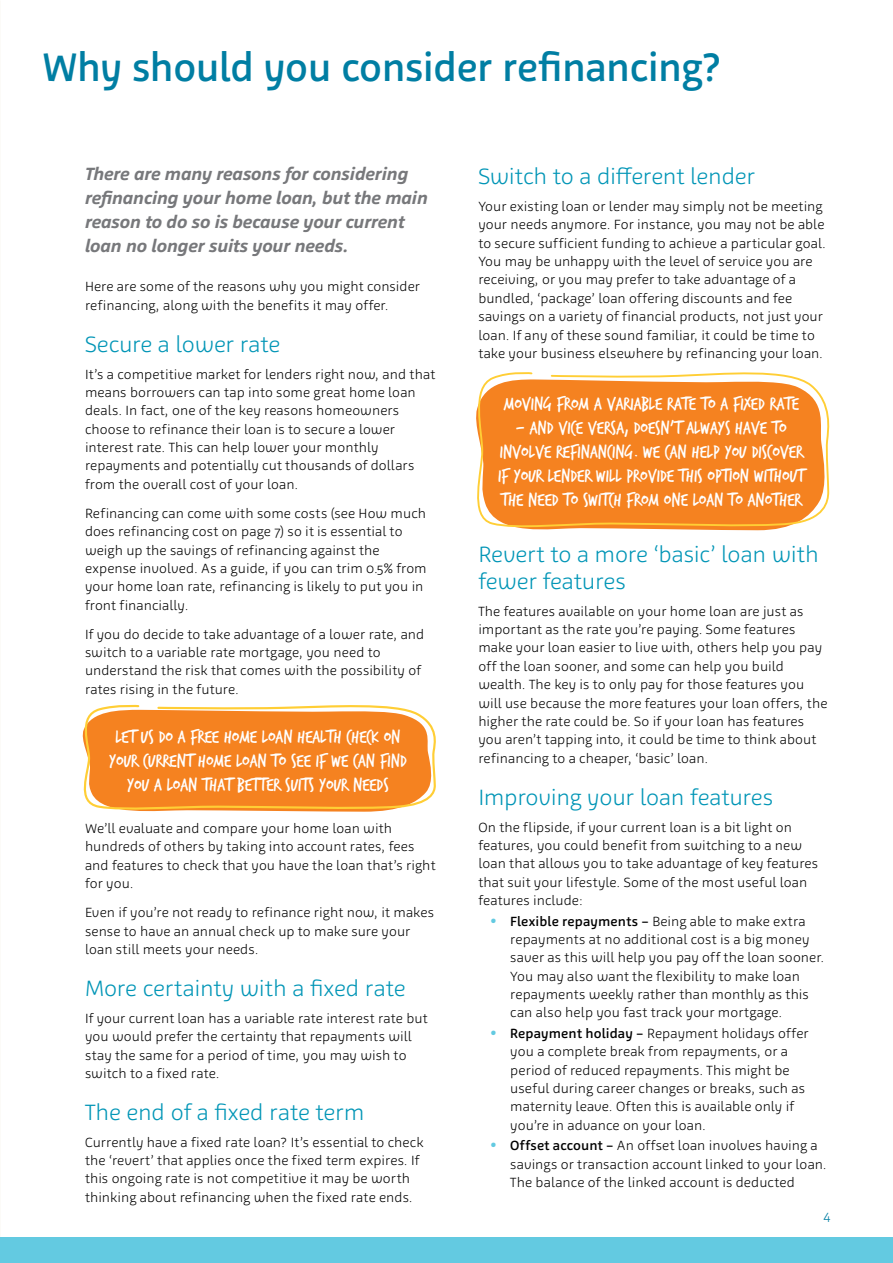
<style>
.page{position:relative;width:893px;height:1263px;background:#fff}
.page>*{position:absolute;margin:0;border:0;box-sizing:border-box;transform-origin:0 0}
.t1{font:500 40.5px "Agile";letter-spacing:-.01em;color:#007ea3}
.t2{font:300 22.5px/27px "Agile";letter-spacing:-.005em;color:#0095b6}
.t3{font:19.5px/24px "Trash Hand";color:#fff;text-align:center}
.t4{font:italic 700 18px/24px "Agile";color:#77787b}
.t5{font:300 13.5px/18.3px "Agile";letter-spacing:.01em;color:#000}
.t6{font:300 13.5px "Agile";color:#007ea3}
.s1{font-weight:500;font-size:18.3px;color:#63cae1}
.s2{font-weight:500}
</style>
<div class="page">
<div style="left:0;top:1237px;width:893px;height:26px;background:#63cae1"></div>
<svg style="left:82px;top:704px;width:354px;height:108px;background:#f69238"></svg>
<svg style="left:476px;top:372px;width:354px;height:158px;background:#f69137"></svg>
<h1 class="t1" style="left:43px;top:43px;width:681px">Why should you consider refinancing?</h1>
<h3 class="t4" style="left:85px;top:161px;width:344px">There are many reasons for considering refinancing your home loan, but the main reason to do so is because your current loan no longer suits your needs.</h3>
<p class="t5" style="left:85px;top:277px;width:336px">Here are some of the reasons why you might consider refinancing, along with the benefits it may offer.</p>
<h2 class="t2" style="left:85px;top:330px;width:197px">Secure a lower rate</h2>
<p class="t5" style="left:85px;top:365px;width:352px">It’s a competitive market for lenders right now, and that means borrowers can tap into some great home loan deals. In fact, one of the key reasons homeowners choose to refinance their loan is to secure a lower interest rate. This can help lower your monthly repayments and potentially cut thousands of dollars from the overall cost of your loan.</p>
<p class="t5" style="left:85px;top:504px;width:343px">Refinancing can come with some costs (see How much does refinancing cost on page 7) so it is essential to weigh up the savings of refinancing against the expense involved. As a guide, if you can trim 0.5% from your home loan rate, refinancing is likely to put you in front financially.</p>
<p class="t5" style="left:85px;top:625px;width:341px">If you do decide to take advantage of a lower rate, and switch to a variable rate mortgage, you need to understand the risk that comes with the possibility of rates rising in the future.</p>
<h3 class="t3" style="left:109px;top:726px;width:299px">LET US DO A FREE HOME LOAN HEALTH CHECK ON<br>YOUR CURRENT HOME LOAN TO SEE IF WE CAN FIND<br>YOU A LOAN THAT BETTER SUITS YOUR NEEDS</h3>
<p class="t5" style="left:85px;top:819px;width:352px">We’ll evaluate and compare your home loan with hundreds of others by taking into account rates, fees and features to check that you have the loan that’s right for you.</p>
<p class="t5" style="left:85px;top:903px;width:351px">Even if you’re not ready to refinance right now, it makes sense to have an annual check up to make sure your loan still meets your needs.</p>
<h2 class="t2" style="left:85px;top:974px;width:322px">More certainty with a fixed rate</h2>
<p class="t5" style="left:85px;top:1009px;width:344px">If your current loan has a variable rate interest rate but you would prefer the certainty that repayments will stay the same for a period of time, you may wish to switch to a fixed rate.</p>
<h2 class="t2" style="left:85px;top:1098px;width:281px">The end of a fixed rate term</h2>
<p class="t5" style="left:85px;top:1133px;width:340px">Currently have a fixed rate loan? It’s essential to check the ‘revert’ that applies once the fixed term expires. If this ongoing rate is not competitive it may be worth thinking about refinancing when the fixed rate ends.</p>
<h2 class="t2" style="left:478px;top:163px;width:278px">Switch to a different lender</h2>
<p class="t5" style="left:478px;top:197px;width:349px">Your existing loan or lender may simply not be meeting your needs anymore. For instance, you may not be able to secure sufficient funding to achieve a particular goal.<br>You may be unhappy with the level of service you are receiving, or you may prefer to take advantage of a bundled, ‘package’ loan offering discounts and fee savings on a variety of financial products, not just your loan. If any of these sound familiar, it could be time to take your business elsewhere by refinancing your loan.</p>
<h3 class="t3" style="left:504px;top:393px;width:296px">MOVING FROM A VARIABLE RATE TO A FIXED RATE</h3>
<h3 class="t3" style="left:498px;top:417px;width:308px">– AND VICE VERSA, DOESN’T ALWAYS HAVE TO INVOLVE REFINANCING. WE CAN HELP YOU DISCOVER IF YOUR LENDER WILL PROVIDE THIS OPTION WITHOUT THE NEED TO SWITCH FROM ONE LOAN TO ANOTHER</h3>
<h2 class="t2" style="left:478px;top:540px;width:342px">Revert to a more ‘basic’ loan with fewer features</h2>
<p class="t5" style="left:478px;top:602px;width:351px">The features available on your home loan are just as important as the rate you’re paying. Some features make your loan easier to live with, others help you pay off the loan sooner, and some can help you build wealth. The key is to only pay for those features you will use because the more features your loan offers, the higher the rate could be. So if your loan has features you aren’t tapping into, it could be time to think about refinancing to a cheaper, ‘basic’ loan.</p>
<h2 class="t2" style="left:478px;top:783px;width:296px">Improving your loan features</h2>
<p class="t5" style="left:478px;top:818px;width:341px">On the flipside, if your current loan is a bit light on features, you could benefit from switching to a new loan that allows you to take advantage of key features that suit your lifestyle. Some of the most useful loan features include:</p>
<p class="t5" style="left:510px;top:912px;width:316px;text-indent:-21px"><span class="s1">•</span> <span class="s2">Flexible repayments –</span> Being able to make extra repayments at no additional cost is a big money saver as this will help you pay off the loan sooner.<br>You may also want the flexibility to make loan repayments weekly rather than monthly as this can also help you fast track your mortgage.</p>
<p class="t5" style="left:510px;top:1024px;width:300px;text-indent:-21px"><span class="s1">•</span> <span class="s2">Repayment holiday –</span> Repayment holidays offer you a complete break from repayments, or a period of reduced repayments. This might be useful during career changes or breaks, such as maternity leave. Often this is available only if you’re in advance on your loan.</p>
<p class="t5" style="left:510px;top:1136px;width:318px;text-indent:-21px"><span class="s1">•</span> <span class="s2">Offset account –</span> An offset loan involves having a savings or transaction account linked to your loan.<br>The balance of the linked account is deducted</p>
<p class="t6" style="left:823px;top:1209px;width:9px">4</p>
</div>
